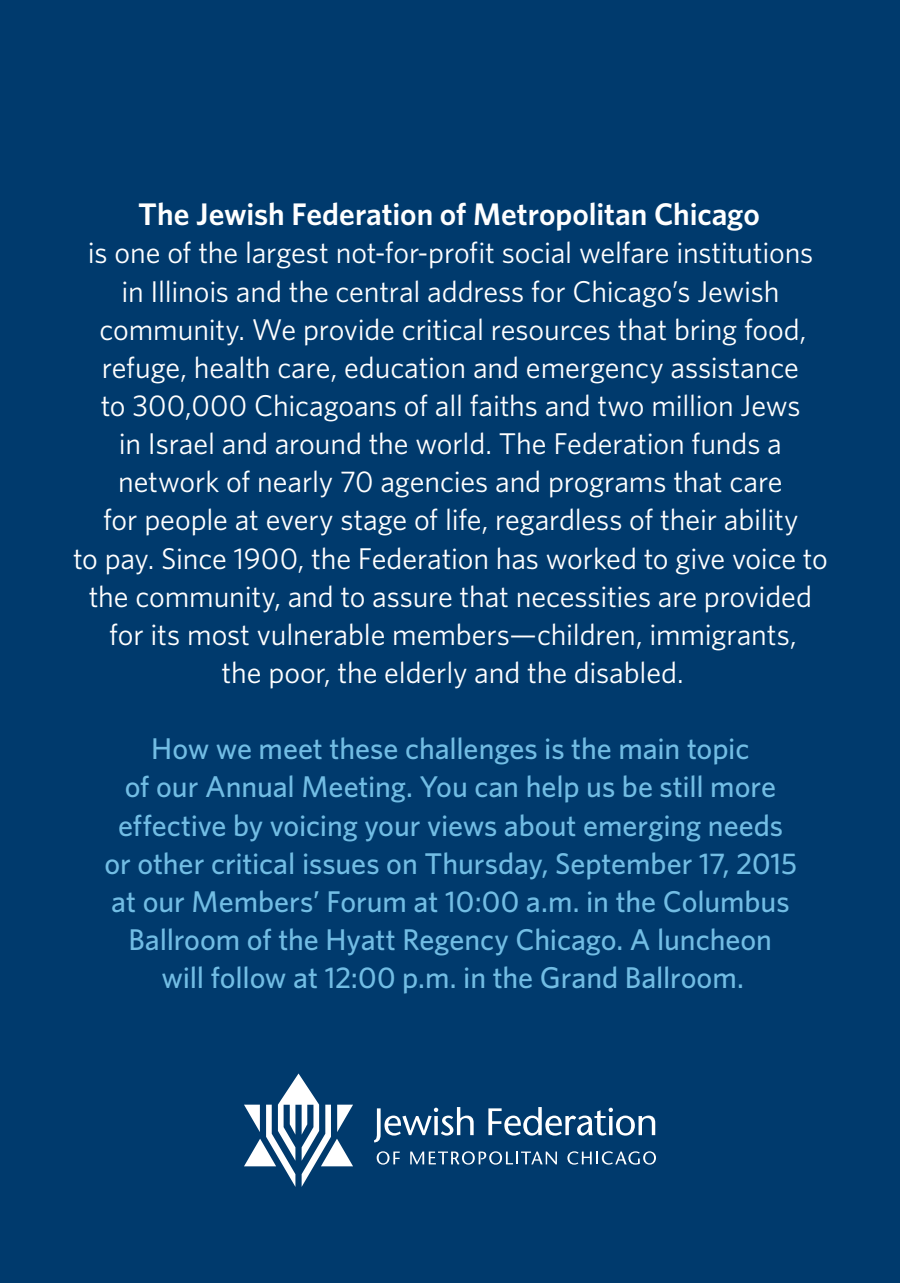
<style>
.page{position:relative;width:900px;height:1283px;background:#fff}
.page>*{position:absolute;margin:0;border:0;box-sizing:border-box;transform-origin:0 0}
.t1{font:600 31.25px "Whitney";letter-spacing:-.005em;color:#fff}
.t2{font:30px/38px "Whitney";letter-spacing:-.005em;color:#fff;text-align:center}
.t3{font:500 30px/38px "Whitney";letter-spacing:-.005em;color:#72bde4;text-align:center}
</style>
<div class="page">
<div style="left:0;top:0;width:900px;height:1282px;background:#003a6d"></div>
<svg style="left:377px;top:1151px;width:23px;height:13px"></svg>
<svg style="left:410px;top:1151px;width:147px;height:13px"></svg>
<svg style="left:567px;top:1151px;width:89px;height:13px"></svg>
<svg style="left:244px;top:1073px;width:109px;height:113px"></svg>
<svg style="left:374px;top:1107px;width:100px;height:35px"></svg>
<svg style="left:488px;top:1107px;width:167px;height:28px"></svg>
<p class="t1" style="left:138px;top:195px;width:623px">The Jewish Federation of Metropolitan Chicago</p>
<p class="t2" style="left:73px;top:233px;width:756px">is one of the largest not-for-profit social welfare institutions in Illinois and the central address for Chicago’s Jewish community. We provide critical resources that bring food, refuge, health care, education and emergency assistance<br>to 300,000 Chicagoans of all faiths and two million Jews<br>in Israel and around the world. The Federation funds a network of nearly 70 agencies and programs that care<br>for people at every stage of life, regardless of their ability<br>to pay. Since 1900, the Federation has worked to give voice to the community, and to assure that necessities are provided for its most vulnerable members—children, immigrants,<br>the poor, the elderly and the disabled.</p>
<p class="t3" style="left:104px;top:729px;width:694px">How we meet these challenges is the main topic<br>of our Annual Meeting. You can help us be still more effective by voicing your views about emerging needs or other critical issues on Thursday, September 17, 2015 at our Members’ Forum at 10:00 a.m. in the Columbus Ballroom of the Hyatt Regency Chicago. A luncheon will follow at 12:00 p.m. in the Grand Ballroom.</p>
</div>
